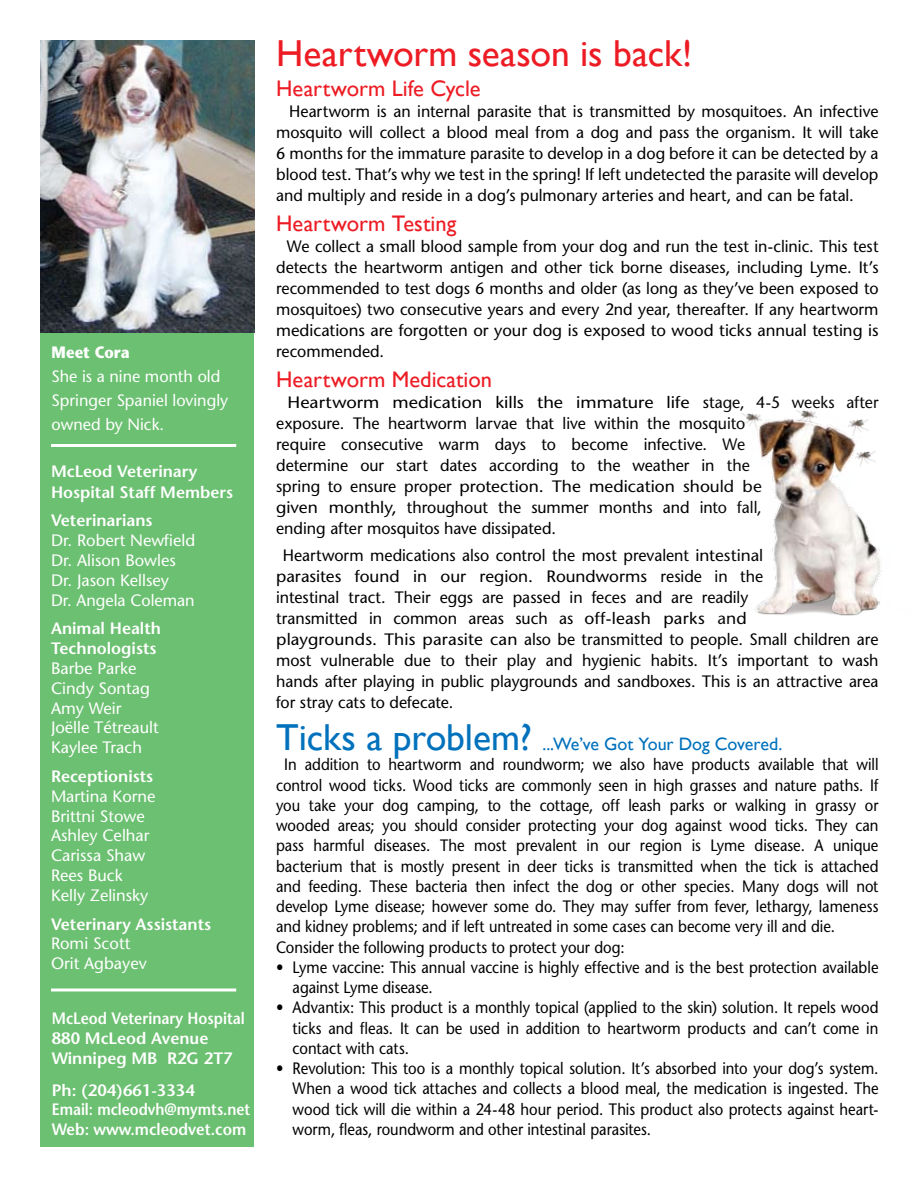
<style>
.page{position:relative;width:918px;height:1188px;background:#fff}
.page>*{position:absolute;margin:0;border:0;box-sizing:border-box;transform-origin:0 0}
.t1{font:37.5px "Gill Sans";color:#ed1c24}
.t2{font:22.5px "Gill Sans";color:#ed1c24}
.t3{font:18px "Gill Sans";letter-spacing:-.005em;color:#0071bc}
.t4{font:16.5px/20.2px "Stone Sans";color:#000;scale:.9 1}
.t5{font:16.5px/21px "Stone Sans";color:#000;text-align:justify}
.t6{font:16.5px/21px "Stone Sans";color:#000;scale:1.1 1}
.t7{font:16.5px/19.8px "Stone Sans";color:#fff}
.t8{font:600 16.5px/19.8px "Stone Sans";color:#fff}
.t9{font:600 16.5px/19.8px "Stone Sans";color:#fff;scale:.9 1}
.t10{font:700 16.5px "Stone Sans";color:#fff;scale:.9 1}
.s1{font-size:37.5px}
</style>
<div class="page">
<div style="left:40px;top:40px;width:214px;height:1108px;background:#6cc071"></div>
<svg style="left:51px;top:988px;width:185px;height:4px"></svg>
<img style="left:40px;top:40px;width:214px;height:292px">
<hr style="left:51px;top:444px;width:185px;height:3px;background:#fff">
<img style="left:741px;top:410px;width:141px;height:206px">
<img style="left:849px;top:420px;width:19px;height:15px">
<img style="left:855px;top:452px;width:20px;height:15px">
<p class="t10" style="left:52px;top:342px;width:88px">Meet Cora</p>
<p class="t7" style="left:52px;top:364px;width:178px;line-height:24px">She is a nine month old<br>Springer Spaniel lovingly owned by Nick.</p>
<p class="t8" style="left:51px;top:460px;width:184px;line-height:21px">McLeod Veterinary<br>Hospital Staff Members</p>
<p class="t8" style="left:51px;top:511px;width:103px">Veterinarians</p>
<p class="t7" style="left:51px;top:530px;width:146px">Dr. Robert Newfield<br>Dr. Alison Bowles<br>Dr. Jason Kellsey<br>Dr. Angela Coleman</p>
<p class="t8" style="left:51px;top:619px;width:111px">Animal Health<br>Technologists</p>
<p class="t7" style="left:51px;top:658px;width:109px">Barbe Parke<br>Cindy Sontag<br>Amy Weir<br>Joëlle Tétreault<br>Kaylee Trach</p>
<p class="t8" style="left:51px;top:766px;width:104px">Receptionists</p>
<p class="t7" style="left:51px;top:786px;width:106px">Martina Korne<br>Brittni Stowe<br>Ashley Celhar<br>Carissa Shaw<br>Rees Buck<br>Kelly Zelinsky</p>
<p class="t8" style="left:51px;top:914px;width:162px">Veterinary Assistants</p>
<p class="t7" style="left:51px;top:934px;width:97px">Romi Scott<br>Orit Agbayev</p>
<p class="t9" style="left:52px;top:1008px;width:216px">McLeod Veterinary Hospital<br>880 McLeod Avenue<br>Winnipeg MB R2G 2T7</p>
<p class="t8" style="left:52px;top:1080px;width:200px">Ph: (204)661-3334<br>Email: mcleodvh@mymts.net<br>Web: www.mcleodvet.com</p>
<h1 class="t1" style="left:276px;top:32px;width:418px">Heartworm season is back!</h1>
<h2 class="t2" style="left:276px;top:76px;width:206px">Heartworm Life Cycle</h2>
<p class="t5" style="left:276px;top:101px;width:604px;text-indent:13px">Heartworm is an internal parasite that is transmitted by mosquitoes. An infective mosquito will collect a blood meal from a dog and pass the organism. It will take 6 months for the immature parasite to develop in a dog before it can be detected by a blood test. That’s why we test in the spring! If left undetected the parasite will develop and multiply and reside in a dog’s pulmonary arteries and heart, and can be fatal.</p>
<h2 class="t2" style="left:276px;top:211px;width:182px">Heartworm Testing</h2>
<p class="t5" style="left:276px;top:236px;width:604px;text-indent:11px">We collect a small blood sample from your dog and run the test in-clinic. This test detects the heartworm antigen and other tick borne diseases, including Lyme. It’s recommended to test dogs 6 months and older (as long as they’ve been exposed to mosquitoes) two consecutive years and every 2nd year, thereafter. If any heartworm medications are forgotten or your dog is exposed to wood ticks annual testing is recommended.</p>
<h2 class="t2" style="left:276px;top:367px;width:217px">Heartworm Medication</h2>
<p class="t6" style="left:276px;top:392px;width:549px;text-indent:12px">Heartworm medication kills the immature life stage, 4-5 weeks after exposure. The heartworm larvae that live within the mosquito<br>require consecutive warm days to become infective. We<br>determine our start dates according to the weather in the<br>spring to ensure proper protection. The medication should be<br>given monthly, throughout the summer months and into fall,<br>ending after mosquitos have dissipated.</p>
<p class="t5" style="left:276px;top:545px;width:604px;text-align:left;text-indent:7px">Heartworm medications also control the most prevalent intestinal<br>parasites found in our region. Roundworms reside in the<br>intestinal tract. Their eggs are passed in feces and are readily<br>transmitted in common areas such as off-leash parks and<br>playgrounds. This parasite can also be transmitted to people. Small children are most vulnerable due to their play and hygienic habits. It’s important to wash hands after playing in public playgrounds and sandboxes. This is an attractive area for stray cats to defecate.</p>
<p class="t3" style="left:276px;top:733px;width:508px"><span class="s1">Ticks a problem?</span> ...We’ve Got Your Dog Covered.</p>
<p class="t4" style="left:276px;top:754px;width:671px;text-indent:8px">In addition to heartworm and roundworm; we also have products available that will control wood ticks. Wood ticks are commonly seen in high grasses and nature paths. If you take your dog camping, to the cottage, off leash parks or walking in grassy or wooded areas; you should consider protecting your dog against wood ticks. They can pass harmful diseases. The most prevalent in our region is Lyme disease. A unique bacterium that is mostly present in deer ticks is transmitted when the tick is attached and feeding. These bacteria then infect the dog or other species. Many dogs will not develop Lyme disease; however some do. They may suffer from fever, lethargy, lameness and kidney problems; and if left untreated in some cases can become very ill and die.<br>Consider the following products to protect your dog:</p>
<p class="t4" style="left:293px;top:957px;width:653px;text-indent:-16px">• Lyme vaccine: This annual vaccine is highly effective and is the best protection available against Lyme disease.</p>
<p class="t4" style="left:293px;top:997px;width:653px;text-align:justify;text-indent:-17px">• Advantix: This product is a monthly topical (applied to the skin) solution. It repels wood ticks and fleas. It can be used in addition to heartworm products and can’t come in contact with cats.</p>
<p class="t4" style="left:293px;top:1058px;width:653px;text-align:justify;text-indent:-16px">• Revolution: This too is a monthly topical solution. It’s absorbed into your dog’s system.<br>When a wood tick attaches and collects a blood meal, the medication is ingested. The wood tick will die within a 24-48 hour period. This product also protects against heart&shy;worm, fleas, roundworm and other intestinal parasites.</p>
</div>
